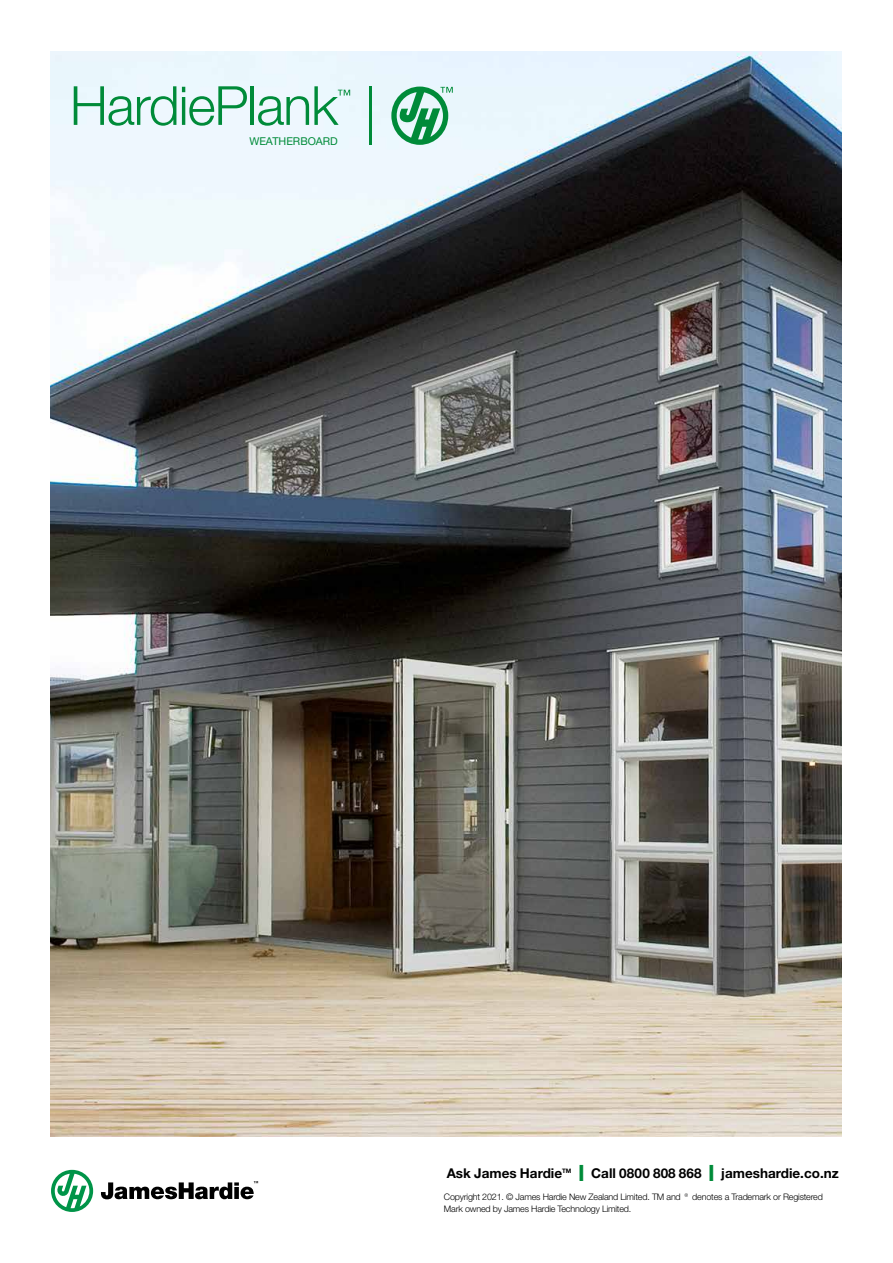
<style>
.page{position:relative;width:893px;height:1263px;background:#fff}
.page>*{position:absolute;margin:0;border:0;box-sizing:border-box;transform-origin:0 0}
.t1{font:300 54px "Helvetica Neue CE";letter-spacing:-.02em;color:#008b39}
.t2{font:700 13.5px "Helvetica Neue CE";color:#000}
.t3{font:10.8px "Helvetica Neue CE";color:#008b39}
.t4{font:300 9px/12px "Helvetica Neue CE";letter-spacing:-.02em;color:#000}
.s1{font-size:22.5px;color:#008b39}
</style>
<div class="page">
<img style="left:51px;top:51px;width:791px;height:1086px">
<svg style="left:51px;top:1170px;width:42px;height:42px"></svg>
<svg style="left:101px;top:1181px;width:157px;height:18px"></svg>
<svg style="left:338px;top:90px;width:12px;height:6px"></svg>
<hr style="left:369px;top:87px;width:3px;height:58px;background:#008b39">
<svg style="left:391px;top:87px;width:62px;height:58px;background:#7cc4a0"></svg>
<h1 class="t1" style="left:70px;top:73px;width:270px">HardiePlank</h1>
<p class="t3" style="left:249px;top:134px;width:90px">WEATHERBOARD</p>
<h2 class="t2" style="left:447px;top:1165px;width:394px">Ask James Hardie<sup>TM</sup> <span class="s1">I</span> Call 0800 808 868 <span class="s1">I</span> jameshardie.co.nz</h2>
<p class="t4" style="left:444px;top:1191px;width:380px">Copyright 2021. © James Hardie New Zealand Limited. TM and ® denotes a Trademark or Registered<br>Mark owned by James Hardie Technology Limited.</p>
</div>
